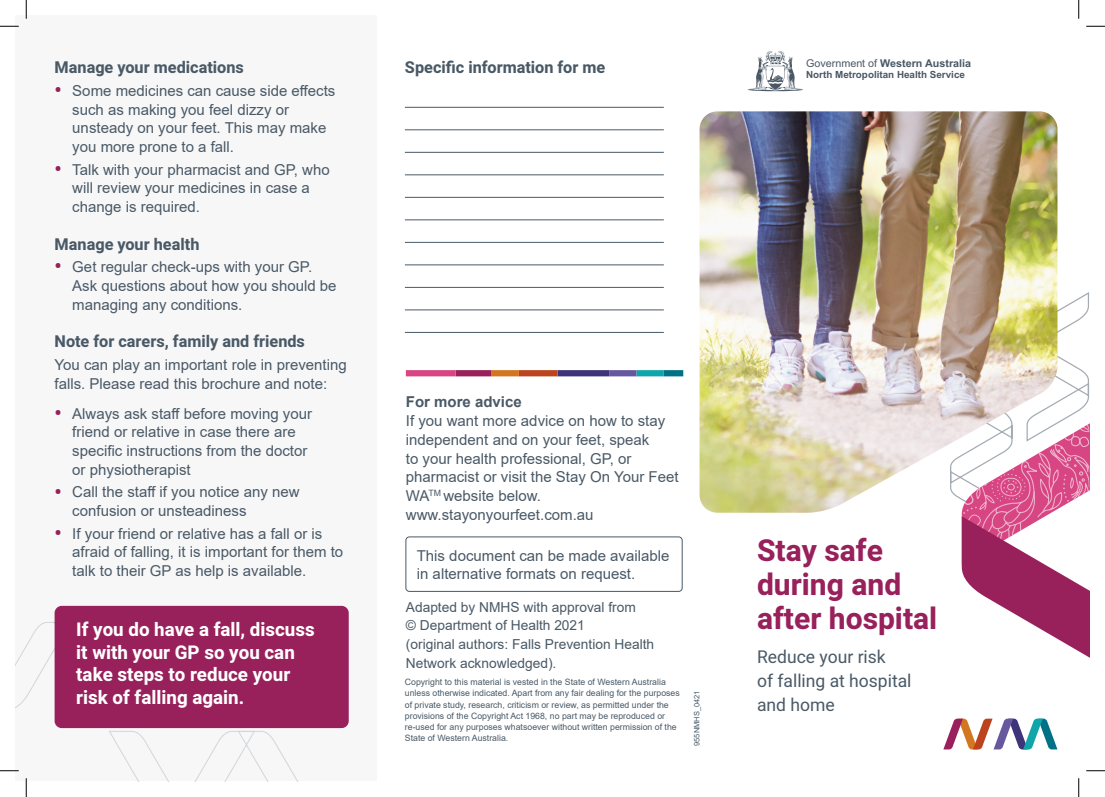
<style>
.page{position:relative;width:1105px;height:797px;background:#fff}
.page>*{position:absolute;margin:0;border:0;box-sizing:border-box;transform-origin:0 0}
.Title_H1{font:700 30px/33.8px "Heebo";color:#98205b}
.Body_copy{font:700 18.75px/22.5px "Heebo";color:#fff}
.Title_-_Subhead{font:17.5px/23.8px "Heebo";color:#495966}
.Sub_head_H2{font:700 16.25px "Heebo";color:#495966}
.Bullets{font:15px/18.8px "Arial";color:#495966}
.Body_copy-2{font:15px/18.8px "Arial";color:#495966}
.t1{font:13.75px/18.8px "Arial";color:#495966}
.t2{font:700 10.75px "Arial";color:#4a5865}
.t3{font:700 9.88px "Arial";color:#4a5865}
.t4{font:8.75px/11.2px "Arial";color:#495966}
.t5{font:7.5px "Arial";color:#495966}
.s1{font-family:"Heebo";font-weight:700;font-size:20px;color:#98205b}
.s2{font-weight:400}
.s3{font-weight:700}
</style>
<div class="page">
<div style="left:16px;top:16px;width:361px;height:765px;background:#f7f7f8"></div>
<img style="left:699px;top:111px;width:358px;height:401px">
<svg style="left:16px;top:621px;width:305px;height:160px"></svg>
<svg style="left:949px;top:291px;width:140px;height:367px"></svg>
<div style="left:406px;top:536px;width:276px;height:55px;border:1px solid #495966;border-radius:4px"></div>
<div style="left:664px;top:370px;width:19px;height:6px;background:#007285"></div>
<div style="left:636px;top:370px;width:28px;height:6px;background:#10a5aa"></div>
<div style="left:609px;top:370px;width:27px;height:6px;background:#6658a0"></div>
<div style="left:558px;top:370px;width:51px;height:6px;background:#3d3479"></div>
<div style="left:519px;top:370px;width:39px;height:6px;background:#bb431d"></div>
<div style="left:491px;top:370px;width:28px;height:6px;background:#d37621"></div>
<div style="left:456px;top:370px;width:35px;height:6px;background:#98205b"></div>
<div style="left:406px;top:370px;width:50px;height:6px;background:#d74582"></div>
<svg style="left:943px;top:718px;width:114px;height:31px"></svg>
<svg style="left:748px;top:51px;width:55px;height:40px"></svg>
<hr style="left:405px;top:107px;width:259px;height:1px;background:#495966">
<hr style="left:405px;top:130px;width:259px;height:1px;background:#495966">
<hr style="left:405px;top:152px;width:259px;height:1px;background:#495966">
<hr style="left:405px;top:175px;width:259px;height:1px;background:#495966">
<hr style="left:405px;top:197px;width:259px;height:1px;background:#495966">
<hr style="left:405px;top:220px;width:259px;height:1px;background:#495966">
<hr style="left:405px;top:242px;width:259px;height:1px;background:#495966">
<hr style="left:405px;top:265px;width:259px;height:1px;background:#495966">
<hr style="left:405px;top:287px;width:259px;height:1px;background:#495966">
<hr style="left:405px;top:310px;width:259px;height:1px;background:#495966">
<hr style="left:405px;top:332px;width:259px;height:1px;background:#495966">
<div style="left:55px;top:606px;width:294px;height:122px;background:#98205b;border-radius:7px"></div>
<svg style="left:0;top:25px;width:19px;height:2px"></svg>
<svg style="left:1086px;top:25px;width:19px;height:2px"></svg>
<svg style="left:0;top:770px;width:19px;height:1px"></svg>
<svg style="left:1086px;top:770px;width:19px;height:1px"></svg>
<svg style="left:25px;top:0;width:2px;height:19px"></svg>
<svg style="left:25px;top:778px;width:2px;height:19px"></svg>
<svg style="left:1078px;top:0;width:1px;height:19px"></svg>
<svg style="left:1078px;top:778px;width:1px;height:19px"></svg>
<h2 class="Sub_head_H2" style="left:55px;top:56px;width:191px">Manage your medications</h2>
<p class="Bullets" style="left:72px;top:81px;width:265px;text-indent:-18px"><span class="s1">•</span> Some medicines can cause side effects such as making you feel dizzy or unsteady on your feet. This may make you more prone to a fall.</p>
<p class="Bullets" style="left:72px;top:160px;width:259px;text-indent:-18px"><span class="s1">•</span> Talk with your pharmacist and GP, who will review your medicines in case a change is required.</p>
<h2 class="Sub_head_H2" style="left:55px;top:233px;width:146px">Manage your health</h2>
<p class="Bullets" style="left:72px;top:257px;width:266px;text-indent:-18px"><span class="s1">•</span> Get regular check-ups with your GP.<br>Ask questions about how you should be managing any conditions.</p>
<h2 class="Sub_head_H2" style="left:55px;top:330px;width:252px">Note for carers, family and friends</h2>
<p class="Body_copy-2" style="left:55px;top:355px;width:294px">You can play an important role in preventing falls. Please read this brochure and note:</p>
<p class="Bullets" style="left:72px;top:404px;width:241px;text-indent:-18px"><span class="s1">•</span> Always ask staff before moving your friend or relative in case there are specific instructions from the doctor or physiotherapist</p>
<p class="Bullets" style="left:72px;top:482px;width:229px;text-indent:-18px"><span class="s1">•</span> Call the staff if you notice any new confusion or unsteadiness</p>
<p class="Bullets" style="left:72px;top:524px;width:272px;text-indent:-18px"><span class="s1">•</span> If your friend or relative has a fall or is afraid of falling, it is important for them to talk to their GP as help is available.</p>
<p class="Body_copy" style="left:76px;top:618px;width:240px">If you do have a fall, discuss it with your GP so you can take steps to reduce your risk of falling again.</p>
<p class="t2" style="left:806px;top:55px;width:167px"><span class="s2">Government of</span> Western Australia</p>
<h2 class="Sub_head_H2" style="left:405px;top:56px;width:202px">Specific information for me</h2>
<p class="t3" style="left:806px;top:67px;width:160px">North Metropolitan Health Service</p>
<p class="Body_copy-2" style="left:406px;top:392px;width:274px"><span class="s3">For more advice<br></span>If you want more advice on how to stay independent and on your feet, speak<br>to your health professional, GP, or pharmacist or visit the Stay On Your Feet<br>WA<sup>TM</sup> website below. www.stayonyourfeet.com.au</p>
<p class="Body_copy-2" style="left:417px;top:546px;width:254px;line-height:18px">This document can be made available in alternative formats on request.</p>
<p class="t1" style="left:406px;top:597px;width:250px">Adapted by NMHS with approval from<br>© Department of Health 2021<br>(original authors: Falls Prevention Health<br>Network acknowledged).</p>
<p class="t4" style="left:405px;top:676px;width:276px">Copyright to this material is vested in the State of Western Australia unless otherwise indicated. Apart from any fair dealing for the purposes of private study, research, criticism or review, as permitted under the provisions of the Copyright Act 1968, no part may be reproduced or re-used for any purposes whatsoever without written permission of the State of Western Australia.</p>
<p class="t5" style="left:692px;top:746px;width:57px;rotate:-90deg">955NMHS_0421</p>
<h1 class="Title_H1" style="left:757px;top:534px;width:182px">Stay safe during and after hospital</h1>
<p class="Title_-_Subhead" style="left:757px;top:645px;width:156px">Reduce your risk<br>of falling at hospital and home</p>
</div>
